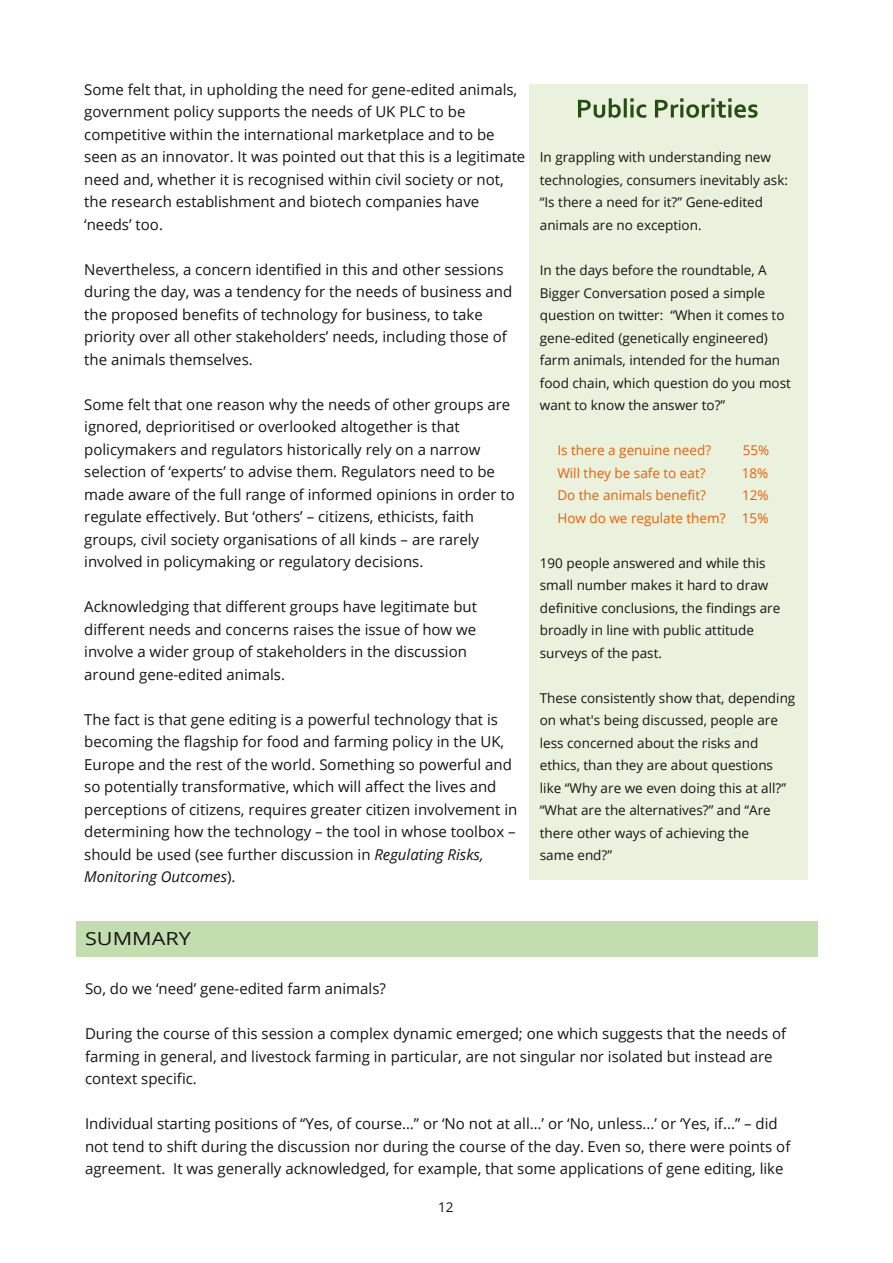
<style>
.page{position:relative;width:893px;height:1263px;background:#fff}
.page>*{position:absolute;margin:0;border:0;box-sizing:border-box;transform-origin:0 0}
.t1{font:18px "Open Sans";color:#161413;scale:1.2 1}
.t2{font:15px/22.5px "Open Sans";color:#161413}
.t3{font:13.5px/22.5px "Open Sans";color:#161413}
.t4{font:13.5px/22.5px "Open Sans";color:#eb5f04;text-align:right}
.s1{font-style:italic}
</style>
<div class="page">
<div style="left:77px;top:921px;width:741px;height:36px;background:#c2deaf"></div>
<div style="left:530px;top:84px;width:278px;height:795px;background:#eaf1dc"></div>
<svg style="left:578px;top:98px;width:43px;height:20px"></svg>
<hr style="left:624px;top:98px;width:3px;height:19px;background:#244f11">
<svg style="left:630px;top:98px;width:16px;height:20px"></svg>
<svg style="left:655px;top:98px;width:103px;height:20px"></svg>
<p class="t2" style="left:84px;top:78px;width:443px">Some felt that, in upholding the need for gene-edited animals, government policy supports the needs of UK PLC to be competitive within the international marketplace and to be seen as an innovator. It was pointed out that this is a legitimate need and, whether it is recognised within civil society or not, the research establishment and biotech companies have ‘needs’ too.</p>
<p class="t2" style="left:84px;top:258px;width:429px">Nevertheless, a concern identified in this and other sessions during the day, was a tendency for the needs of business and the proposed benefits of technology for business, to take priority over all other stakeholders’ needs, including those of the animals themselves.</p>
<p class="t2" style="left:84px;top:393px;width:432px">Some felt that one reason why the needs of other groups are ignored, deprioritised or overlooked altogether is that policymakers and regulators historically rely on a narrow selection of ‘experts’ to advise them. Regulators need to be made aware of the full range of informed opinions in order to regulate effectively. But ‘others’ – citizens, ethicists, faith groups, civil society organisations of all kinds – are rarely involved in policymaking or regulatory decisions.</p>
<p class="t2" style="left:84px;top:595px;width:394px">Acknowledging that different groups have legitimate but different needs and concerns raises the issue of how we involve a wider group of stakeholders in the discussion around gene-edited animals.</p>
<p class="t2" style="left:84px;top:708px;width:435px">The fact is that gene editing is a powerful technology that is becoming the flagship for food and farming policy in the UK, Europe and the rest of the world. Something so powerful and so potentially transformative, which will affect the lives and perceptions of citizens, requires greater citizen involvement in determining how the technology – the tool in whose toolbox – should be used (see further discussion in <span class="s1">Regulating Risks, Monitoring Outcomes</span>).</p>
<p class="t3" style="left:540px;top:146px;width:250px">In grappling with understanding new technologies, consumers inevitably ask: “Is there a need for it?” Gene-edited animals are no exception.</p>
<p class="t3" style="left:540px;top:258px;width:253px">In the days before the roundtable, A Bigger Conversation posed a simple question on twitter: “When it comes to gene-edited (genetically engineered) farm animals, intended for the human food chain, which question do you most want to know the answer to?”</p>
<p class="t4" style="left:557px;top:438px;width:155px">Is there a genuine need?</p>
<p class="t4" style="left:743px;top:438px;width:28px">55%</p>
<p class="t4" style="left:557px;top:461px;width:150px">Will they be safe to eat?</p>
<p class="t4" style="left:742px;top:461px;width:28px">18%</p>
<p class="t4" style="left:557px;top:483px;width:150px">Do the animals benefit?</p>
<p class="t4" style="left:557px;top:483px;width:213px">12%<br>How do we regulate them? 15%</p>
<p class="t3" style="left:540px;top:551px;width:242px">190 people answered and while this small number makes it hard to draw definitive conclusions, the findings are broadly in line with public attitude surveys of the past.</p>
<p class="t3" style="left:540px;top:686px;width:257px">These consistently show that, depending on what's being discussed, people are less concerned about the risks and ethics, than they are about questions like “Why are we even doing this at all?” “What are the alternatives?” and “Are there other ways of achieving the<br>same end?”</p>
<p class="t1" style="left:85px;top:926px;width:90px">SUMMARY</p>
<p class="t2" style="left:85px;top:977px;width:302px">So, do we ‘need’ gene-edited farm animals?</p>
<p class="t2" style="left:85px;top:1022px;width:703px">During the course of this session a complex dynamic emerged; one which suggests that the needs of farming in general, and livestock farming in particular, are not singular nor isolated but instead are context specific.</p>
<p class="t2" style="left:85px;top:1112px;width:707px">Individual starting positions of “Yes, of course…” or ‘No not at all…’ or ‘No, unless...’ or ‘Yes, if...” – did not tend to shift during the discussion nor during the course of the day. Even so, there were points of agreement. It was generally acknowledged, for example, that some applications of gene editing, like</p>
<p class="t3" style="left:438px;top:1195px;width:17px">12</p>
</div>
